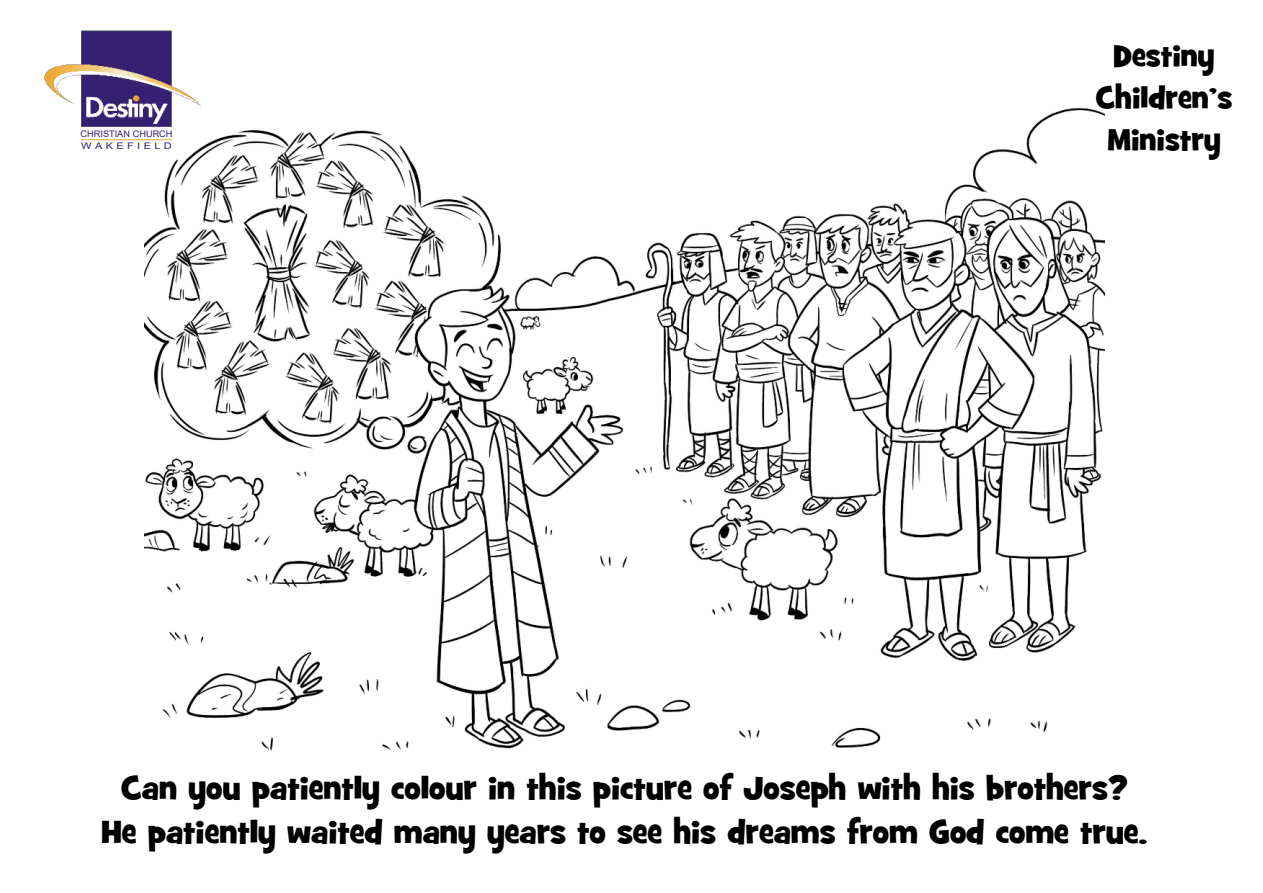
<style>
.page{position:relative;width:1263px;height:893px;background:#fff}
.page>*{position:absolute;margin:0;border:0;box-sizing:border-box;transform-origin:0 0}
.t1{font:32.25px/44.5px "Grilled Cheese BTN";color:#000;text-align:center}
.t2{font:30.3px/41.8px "Grilled Cheese BTN";color:#000;text-align:center}
.t3{font:9px/11.7px "Arial";color:#362070}
</style>
<div class="page">
<img style="left:145px;top:107px;width:959px;height:644px">
<img style="left:145px;top:107px;width:61px;height:22px">
<img style="left:44px;top:30px;width:160px;height:98px">
<hr style="left:81px;top:139px;width:91px;height:1px;background:#efa93b">
<p class="t3" style="left:81px;top:129px;width:94px">CHRISTIAN CHURCH<br>W A K E F I E L D</p>
<p class="t2" style="left:1096px;top:36px;width:138px">Destiny<br>Children’s<br>Ministry</p>
<p class="t1" style="left:102px;top:767px;width:1048px">Can you patiently colour in this picture of Joseph with his brothers?<br>He patiently waited many years to see his dreams from God come true.</p>
</div>
